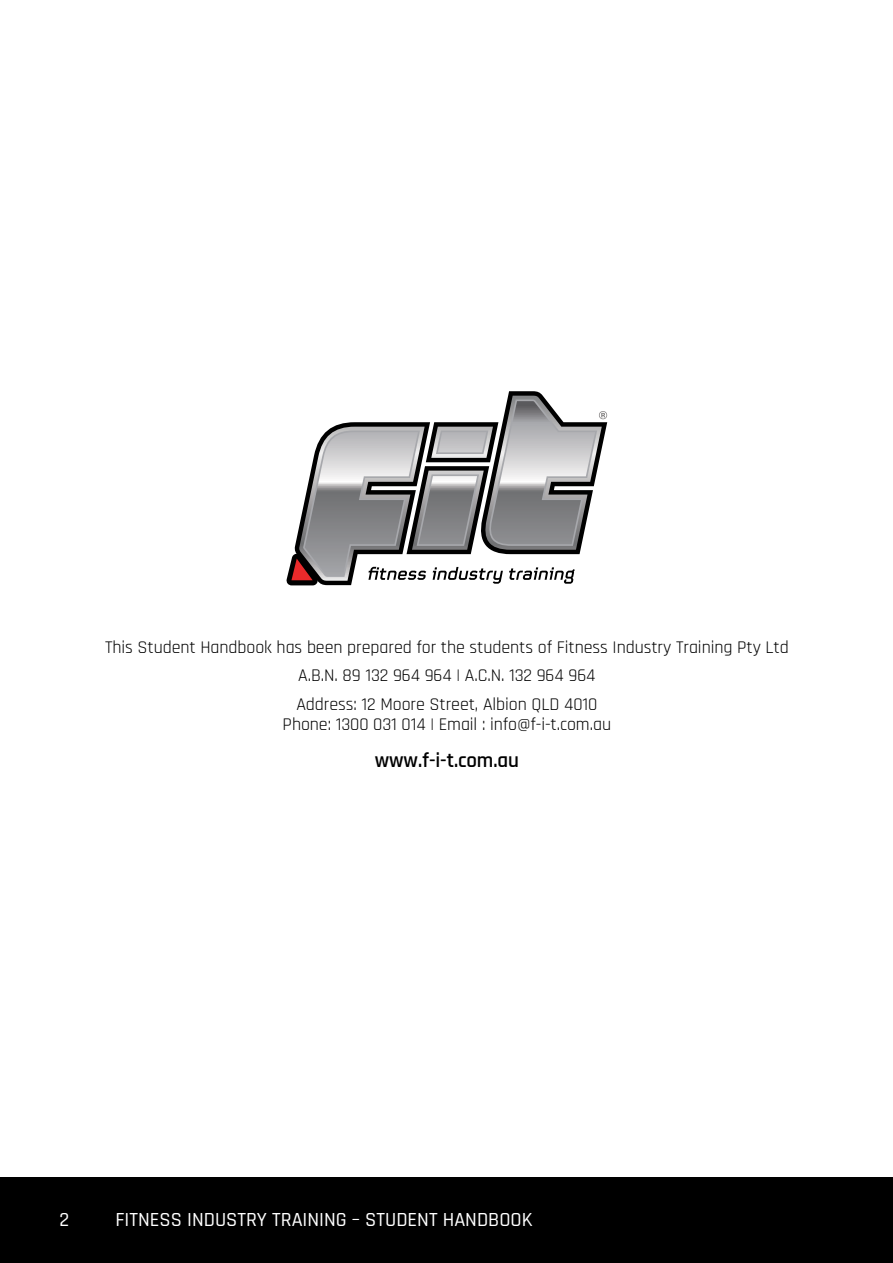
<style>
.page{position:relative;width:893px;height:1263px;background:#fff}
.page>*{position:absolute;margin:0;border:0;box-sizing:border-box;transform-origin:0 0}
.t1{font:600 21px "Rajdhani";letter-spacing:-.005em;color:#000}
.t2{font:500 20.25px "Rajdhani";color:#fff}
.t3{font:18px/28.8px "Rajdhani";letter-spacing:-.005em;color:#000;text-align:center}
</style>
<div class="page">
<div style="left:0;top:1178px;width:893px;height:85px;background:#000"></div>
<svg style="left:294px;top:391px;width:313px;height:194px"></svg>
<svg style="left:299px;top:396px;width:303px;height:185px"></svg>
<svg style="left:303px;top:399px;width:294px;height:178px"></svg>
<svg style="left:287px;top:553px;width:31px;height:32px"></svg>
<svg style="left:368px;top:567px;width:58px;height:13px"></svg>
<svg style="left:433px;top:567px;width:70px;height:17px"></svg>
<svg style="left:509px;top:567px;width:66px;height:17px"></svg>
<svg style="left:599px;top:411px;width:8px;height:8px"></svg>
<p class="t3" style="left:105px;top:633px;width:685px">This Student Handbook has been prepared for the students of Fitness Industry Training Pty Ltd<br>A.B.N. 89 132 964 964 | A.C.N. 132 964 964<br>Address: 12 Moore Street, Albion QLD 4010</p>
<p class="t3" style="left:283px;top:711px;width:330px">Phone: 1300 031 014 | Email : info@f-i-t.com.au</p>
<p class="t1" style="left:375px;top:748px;width:146px">www.f-i-t.com.au</p>
<p class="t2" style="left:60px;top:1208px;width:11px">2</p>
<p class="t2" style="left:115px;top:1208px;width:419px">FITNESS INDUSTRY TRAINING – STUDENT HANDBOOK</p>
</div>
